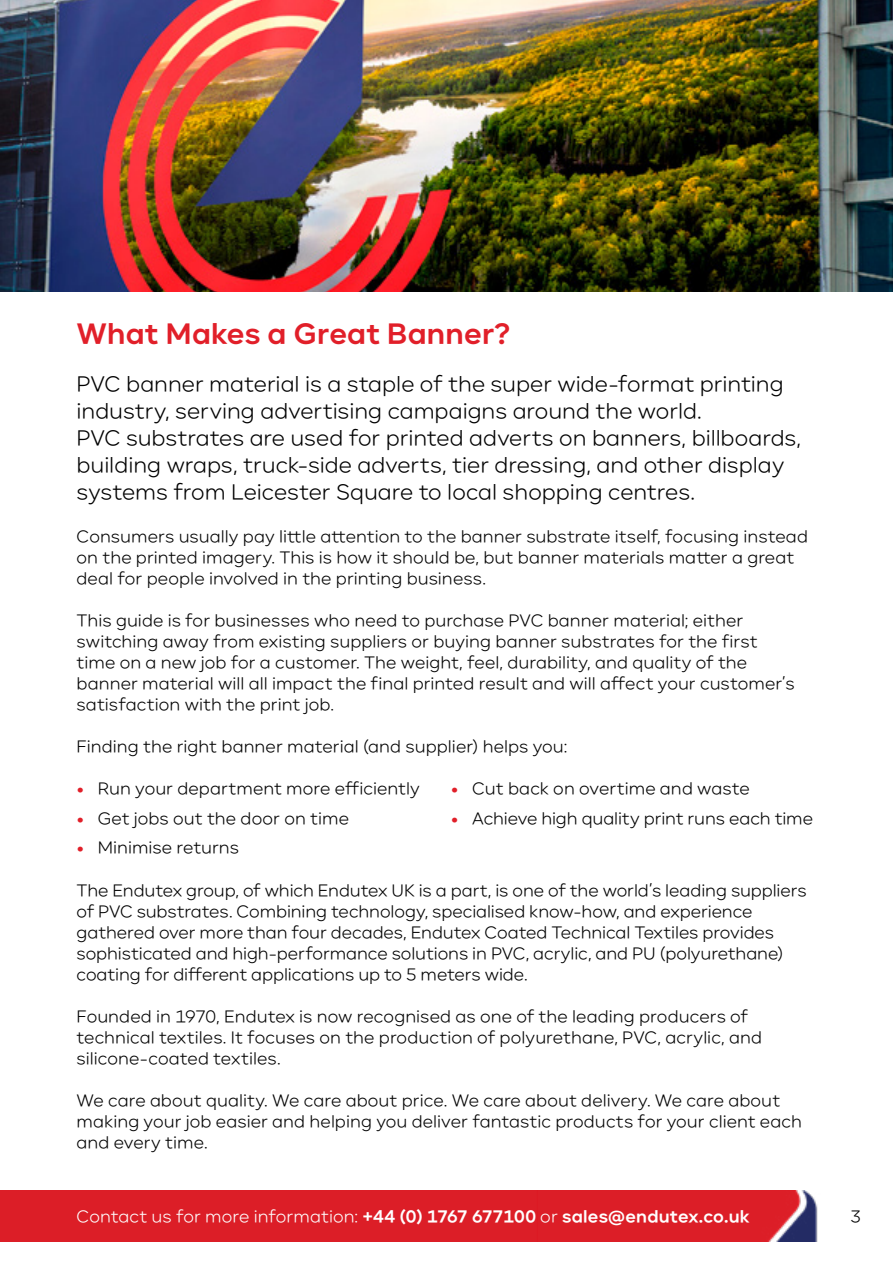
<style>
.page{position:relative;width:893px;height:1263px;background:#fff}
.page>*{position:absolute;margin:0;border:0;box-sizing:border-box;transform-origin:0 0}
.t1{font:700 27.75px "Carmen Sans";letter-spacing:.01em;color:#e11f29}
.t2{font:300 21px/27px "Carmen Sans";letter-spacing:-.005em;color:#000}
.t3{font:300 16.5px/21px "Carmen Sans";color:#000}
.t4{font:700 16.5px "Carmen Sans";letter-spacing:.01em;color:#fff}
.s1{font-weight:800;color:#e11f29}
.s2{font-weight:300}
</style>
<div class="page">
<img style="left:538px;top:1191px;width:280px;height:51px">
<div style="left:0;top:1191px;width:538px;height:51px;background:#dc1e27"></div>
<img style="left:0;top:0;width:893px;height:291px">
<h1 class="t1" style="left:77px;top:315px;width:435px">What Makes a Great Banner?</h1>
<p class="t2" style="left:77px;top:370px;width:726px">PVC banner material is a staple of the super wide-format printing industry, serving advertising campaigns around the world.<br>PVC substrates are used for printed adverts on banners, billboards, building wraps, truck-side adverts, tier dressing, and other display systems from Leicester Square to local shopping centres.</p>
<p class="t3" style="left:77px;top:525px;width:733px">Consumers usually pay little attention to the banner substrate itself, focusing instead on the printed imagery. This is how it should be, but banner materials matter a great deal for people involved in the printing business.</p>
<p class="t3" style="left:77px;top:610px;width:720px">This guide is for businesses who need to purchase PVC banner material; either switching away from existing suppliers or buying banner substrates for the first time on a new job for a customer. The weight, feel, durability, and quality of the banner material will all impact the final printed result and will affect your customer’s satisfaction with the print job.</p>
<p class="t3" style="left:77px;top:736px;width:492px">Finding the right banner material (and supplier) helps you:</p>
<p class="t3" style="left:77px;top:778px;width:345px"><span class="s1">•</span> Run your department more efficiently</p>
<p class="t3" style="left:77px;top:808px;width:274px"><span class="s1">•</span> Get jobs out the door on time</p>
<p class="t3" style="left:77px;top:837px;width:164px"><span class="s1">•</span> Minimise returns</p>
<p class="t3" style="left:451px;top:778px;width:300px"><span class="s1">•</span> Cut back on overtime and waste</p>
<p class="t3" style="left:451px;top:808px;width:364px"><span class="s1">•</span> Achieve high quality print runs each time</p>
<p class="t3" style="left:77px;top:879px;width:732px">The Endutex group, of which Endutex UK is a part, is one of the world’s leading suppliers of PVC substrates. Combining technology, specialised know-how, and experience gathered over more than four decades, Endutex Coated Technical Textiles provides sophisticated and high-performance solutions in PVC, acrylic, and PU (polyurethane) coating for different applications up to 5 meters wide.</p>
<p class="t3" style="left:77px;top:1006px;width:687px">Founded in 1970, Endutex is now recognised as one of the leading producers of technical textiles. It focuses on the production of polyurethane, PVC, acrylic, and silicone-coated textiles.</p>
<p class="t3" style="left:77px;top:1090px;width:727px">We care about quality. We care about price. We care about delivery. We care about making your job easier and helping you deliver fantastic products for your client each and every time.</p>
<p class="t4" style="left:77px;top:1205px;width:675px"><span class="s2">Contact us for more information:</span> +44 (0) 1767 677100 <span class="s2">or</span> sales@endutex.co.uk</p>
<p class="t3" style="left:850px;top:1206px;width:12px">3</p>
</div>
